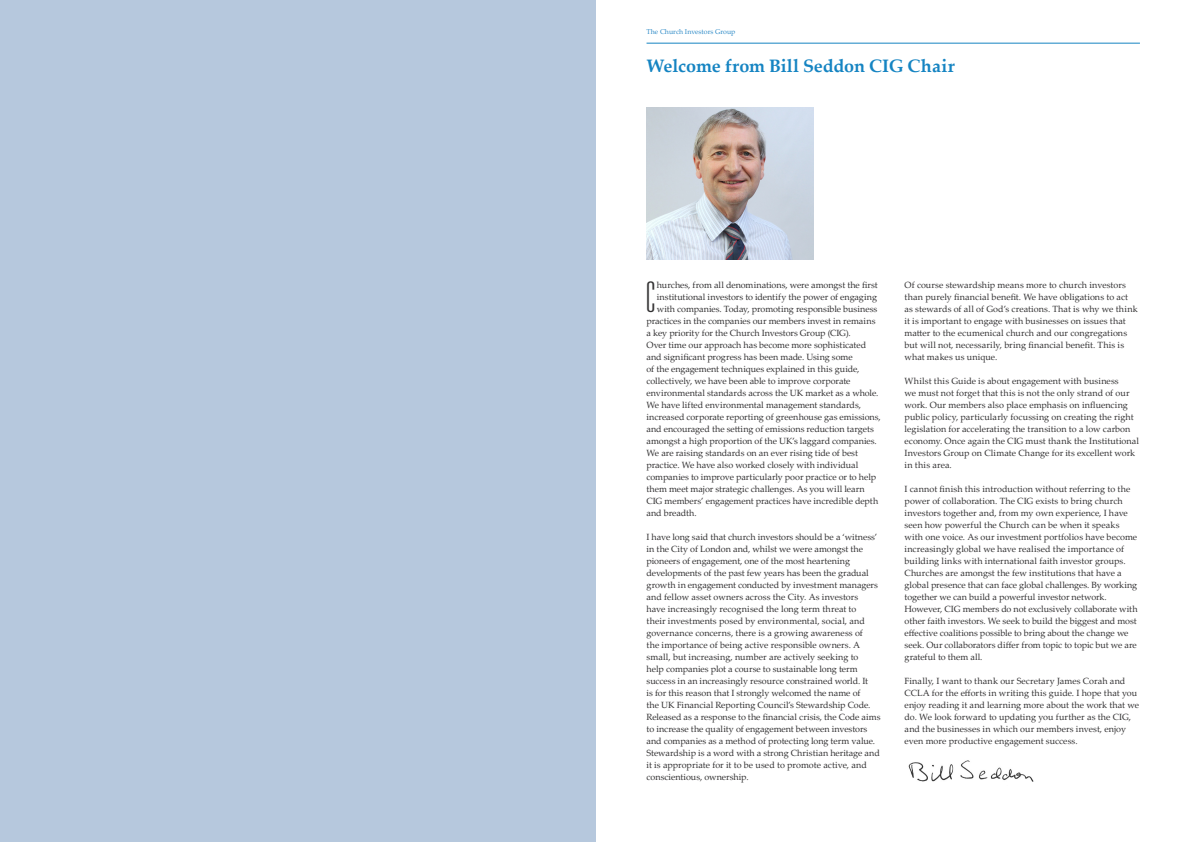
<style>
.page{position:relative;width:1191px;height:842px;background:#fff}
.page>*{position:absolute;margin:0;border:0;box-sizing:border-box;transform-origin:0 0}
.Body-drop_cap{font:100 ultra-condensed 42.2px "Univers LT";color:#333233}
.Head{font:700 18px "Palatino Linotype";color:#1584c2}
.Body{font:9px/12px "Palatino Linotype";color:#333233}
.Body-drop_cap-2{font:9px "Palatino Linotype";letter-spacing:-.005em;color:#333233}
.t1{font:7px "Palatino Linotype";color:#308cc8}
</style>
<div class="page">
<hr style="left:646px;top:43px;width:494px;height:1px;background:#1584c2">
<img style="left:646px;top:108px;width:168px;height:152px">
<img style="left:908px;top:760px;width:126px;height:22px">
<div style="left:0;top:0;width:595px;height:842px;background:#b6c8dd"></div>
<p class="t1" style="left:646px;top:27px;width:90px">The Church Investors Group</p>
<p class="Head" style="left:646px;top:53px;width:310px">Welcome from Bill Seddon CIG Chair</p>
<p class="Body-drop_cap" style="left:646px;top:273px;width:10px">C</p>
<p class="Body-drop_cap-2" style="left:657px;top:279px;width:222px">hurches, from all denominations, were amongst the first</p>
<p class="Body-drop_cap-2" style="left:657px;top:291px;width:222px">institutional investors to identify the power of engaging</p>
<p class="Body-drop_cap-2" style="left:657px;top:303px;width:222px">with companies. Today, promoting responsible business</p>
<p class="Body-drop_cap-2" style="left:646px;top:315px;width:230px">practices in the companies our members invest in remains</p>
<p class="Body-drop_cap-2" style="left:646px;top:327px;width:206px">a key priority for the Church Investors Group (CIG).</p>
<p class="Body-drop_cap-2" style="left:646px;top:339px;width:221px">Over time our approach has become more sophisticated</p>
<p class="Body-drop_cap-2" style="left:646px;top:351px;width:208px">and significant progress has been made. Using some</p>
<p class="Body-drop_cap-2" style="left:646px;top:363px;width:214px">of the engagement techniques explained in this guide,</p>
<p class="Body-drop_cap-2" style="left:646px;top:375px;width:205px">collectively, we have been able to improve corporate</p>
<p class="Body-drop_cap-2" style="left:646px;top:387px;width:233px">environmental standards across the UK market as a whole.</p>
<p class="Body-drop_cap-2" style="left:646px;top:399px;width:216px">We have lifted environmental management standards,</p>
<p class="Body-drop_cap-2" style="left:646px;top:411px;width:236px">increased corporate reporting of greenhouse gas emissions,</p>
<p class="Body-drop_cap-2" style="left:646px;top:423px;width:229px">and encouraged the setting of emissions reduction targets</p>
<p class="Body-drop_cap-2" style="left:646px;top:435px;width:232px">amongst a high proportion of the UK’s laggard companies.</p>
<p class="Body-drop_cap-2" style="left:646px;top:447px;width:213px">We are raising standards on an ever rising tide of best</p>
<p class="Body-drop_cap-2" style="left:646px;top:459px;width:213px">practice. We have also worked closely with individual</p>
<p class="Body-drop_cap-2" style="left:646px;top:471px;width:231px">companies to improve particularly poor practice or to help</p>
<p class="Body-drop_cap-2" style="left:646px;top:483px;width:220px">them meet major strategic challenges. As you will learn</p>
<p class="Body-drop_cap-2" style="left:646px;top:495px;width:233px">CIG members’ engagement practices have incredible depth</p>
<p class="Body-drop_cap-2" style="left:646px;top:507px;width:52px">and breadth.</p>
<p class="Body" style="left:646px;top:531px;width:236px">I have long said that church investors should be a ‘witness’ in the City of London and, whilst we were amongst the pioneers of engagement, one of the most heartening developments of the past few years has been the gradual growth in engagement conducted by investment managers and fellow asset owners across the City. As investors<br>have increasingly recognised the long term threat to<br>their investments posed by environmental, social, and governance concerns, there is a growing awareness of<br>the importance of being active responsible owners. A small, but increasing, number are actively seeking to<br>help companies plot a course to sustainable long term success in an increasingly resource constrained world. It<br>is for this reason that I strongly welcomed the name of<br>the UK Financial Reporting Council’s Stewardship Code.<br>Released as a response to the financial crisis, the Code aims to increase the quality of engagement between investors and companies as a method of protecting long term value.<br>Stewardship is a word with a strong Christian heritage and it is appropriate for it to be used to promote active, and conscientious, ownership.</p>
<p class="Body" style="left:904px;top:279px;width:235px">Of course stewardship means more to church investors than purely financial benefit. We have obligations to act as stewards of all of God’s creations. That is why we think it is important to engage with businesses on issues that matter to the ecumenical church and our congregations but will not, necessarily, bring financial benefit. This is what makes us unique.</p>
<p class="Body" style="left:904px;top:375px;width:236px">Whilst this Guide is about engagement with business<br>we must not forget that this is not the only strand of our work. Our members also place emphasis on influencing public policy, particularly focussing on creating the right legislation for accelerating the transition to a low carbon economy. Once again the CIG must thank the Institutional Investors Group on Climate Change for its excellent work in this area.</p>
<p class="Body" style="left:904px;top:483px;width:234px">I cannot finish this introduction without referring to the power of collaboration. The CIG exists to bring church investors together and, from my own experience, I have seen how powerful the Church can be when it speaks with one voice. As our investment portfolios have become increasingly global we have realised the importance of building links with international faith investor groups.<br>Churches are amongst the few institutions that have a global presence that can face global challenges. By working together we can build a powerful investor network.<br>However, CIG members do not exclusively collaborate with other faith investors. We seek to build the biggest and most effective coalitions possible to bring about the change we seek. Our collaborators differ from topic to topic but we are grateful to them all.</p>
<p class="Body" style="left:904px;top:675px;width:236px">Finally, I want to thank our Secretary James Corah and CCLA for the efforts in writing this guide. I hope that you enjoy reading it and learning more about the work that we do. We look forward to updating you further as the CIG, and the businesses in which our members invest, enjoy even more productive engagement success.</p>
</div>
